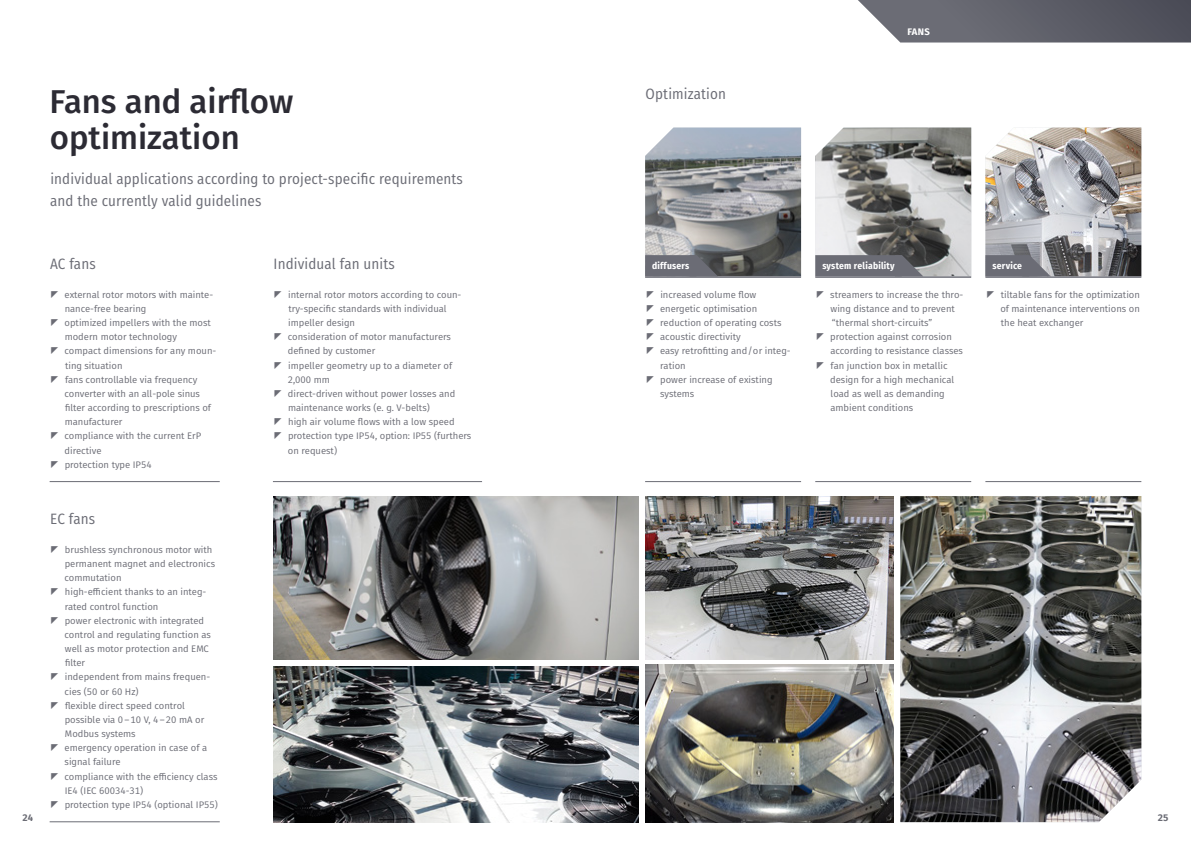
<style>
.page{position:relative;width:1191px;height:842px;background:#fff}
.page>*{position:absolute;margin:0;border:0;box-sizing:border-box;transform-origin:0 0}
.t1{font:500 33px/36px "Fira Sans";color:#2c2b34}
.t2{font:15px/22px "Fira Sans Condensed";letter-spacing:.01em;color:#6b6c75}
.t3{font:9.5px/14.2px "Fira Sans";color:#6b6c75}
.t4{font:700 9.5px "Fira Sans Condensed";letter-spacing:.025em;color:#fff}
.t5{font:700 9.5px "Fira Sans";color:#6b6c75}
.t6{font:700 9.5px "Fira Sans";color:#fff}
</style>
<div class="page">
<img style="left:274px;top:666px;width:364px;height:156px">
<img style="left:274px;top:496px;width:364px;height:163px">
<img style="left:900px;top:496px;width:241px;height:326px">
<hr style="left:645px;top:276px;width:156px;height:2px;background:#6b6c75">
<hr style="left:645px;top:481px;width:156px;height:1px;background:#6b6c75">
<svg style="left:645px;top:128px;width:156px;height:148px;background:#8c8f94"></svg>
<hr style="left:815px;top:276px;width:156px;height:2px;background:#6b6c75">
<hr style="left:815px;top:481px;width:156px;height:1px;background:#6b6c75">
<svg style="left:815px;top:128px;width:156px;height:148px;background:#999998"></svg>
<hr style="left:985px;top:276px;width:156px;height:2px;background:#6b6c75">
<hr style="left:985px;top:481px;width:156px;height:1px;background:#6b6c75">
<svg style="left:985px;top:128px;width:156px;height:148px;background:#a5a3a4"></svg>
<hr style="left:50px;top:481px;width:170px;height:1px;background:#6b6c75">
<hr style="left:273px;top:481px;width:209px;height:1px;background:#6b6c75">
<hr style="left:50px;top:821px;width:170px;height:1px;background:#6b6c75">
<img style="left:645px;top:496px;width:248px;height:163px">
<img style="left:645px;top:664px;width:248px;height:158px">
<svg style="left:858px;top:0;width:333px;height:43px;background:#6b6c74"></svg>
<h1 class="t1" style="left:50px;top:82px;width:245px">Fans and airflow optimization</h1>
<h2 class="t2" style="left:50px;top:168px;width:414px">individual applications according to project-specific requirements and the currently valid guidelines</h2>
<h2 class="t2" style="left:50px;top:253px;width:47px">AC fans</h2>
<p class="t3" style="left:65px;top:287px;width:153px">external rotor motors with mainte&shy;nance-free bearing<br>optimized impellers with the most modern motor technology<br>compact dimensions for any moun&shy;ting situation<br>fans controllable via frequency converter with an all-pole sinus filter according to prescriptions of manufacturer<br>compliance with the current ErP directive<br>protection type IP54</p>
<h2 class="t2" style="left:50px;top:508px;width:46px">EC fans</h2>
<p class="t3" style="left:65px;top:542px;width:155px">brushless synchronous motor with permanent magnet and electronics commutation<br>high-efficient thanks to an integ&shy;rated control function<br>power electronic with integrated control and regulating function as well as motor protection and EMC filter<br>independent from mains frequen&shy;cies (50 or 60 Hz)<br>flexible direct speed control possible via 0–10 V, 4–20 mA or<br>Modbus systems<br>emergency operation in case of a signal failure<br>compliance with the efficiency class<br>IE4 (IEC 60034-31)<br>protection type IP54 (optional IP55)</p>
<h2 class="t2" style="left:273px;top:253px;width:123px">Individual fan units</h2>
<p class="t3" style="left:288px;top:287px;width:185px">internal rotor motors according to coun&shy;try-specific standards with individual impeller design<br>consideration of motor manufacturers defined by customer<br>impeller geometry up to a diameter of<br>2,000 mm<br>direct-driven without power losses and maintenance works (e. g. V-belts)<br>high air volume flows with a low speed protection type IP54, option: IP55 (furthers on request)</p>
<h2 class="t2" style="left:645px;top:83px;width:82px">Optimization</h2>
<p class="t6" style="left:907px;top:24px;width:24px">FANS</p>
<p class="t4" style="left:652px;top:258px;width:39px">diffusers</p>
<p class="t3" style="left:660px;top:287px;width:132px">increased volume flow energetic optimisation reduction of operating costs acoustic directivity<br>easy retrofitting and/or integ&shy;ration<br>power increase of existing systems</p>
<p class="t4" style="left:822px;top:258px;width:74px">system reliability</p>
<p class="t3" style="left:830px;top:287px;width:135px">streamers to increase the thro&shy;wing distance and to prevent “thermal short-circuits” protection against corrosion according to resistance classes fan junction box in metallic design for a high mechanical load as well as demanding ambient conditions</p>
<p class="t4" style="left:992px;top:258px;width:31px">service</p>
<p class="t3" style="left:1000px;top:287px;width:141px;text-align:justify">tiltable fans for the optimization of maintenance interventions on the heat exchanger</p>
<p class="t5" style="left:23px;top:809px;width:12px">24</p>
<p class="t5" style="left:1157px;top:809px;width:12px">25</p>
</div>
